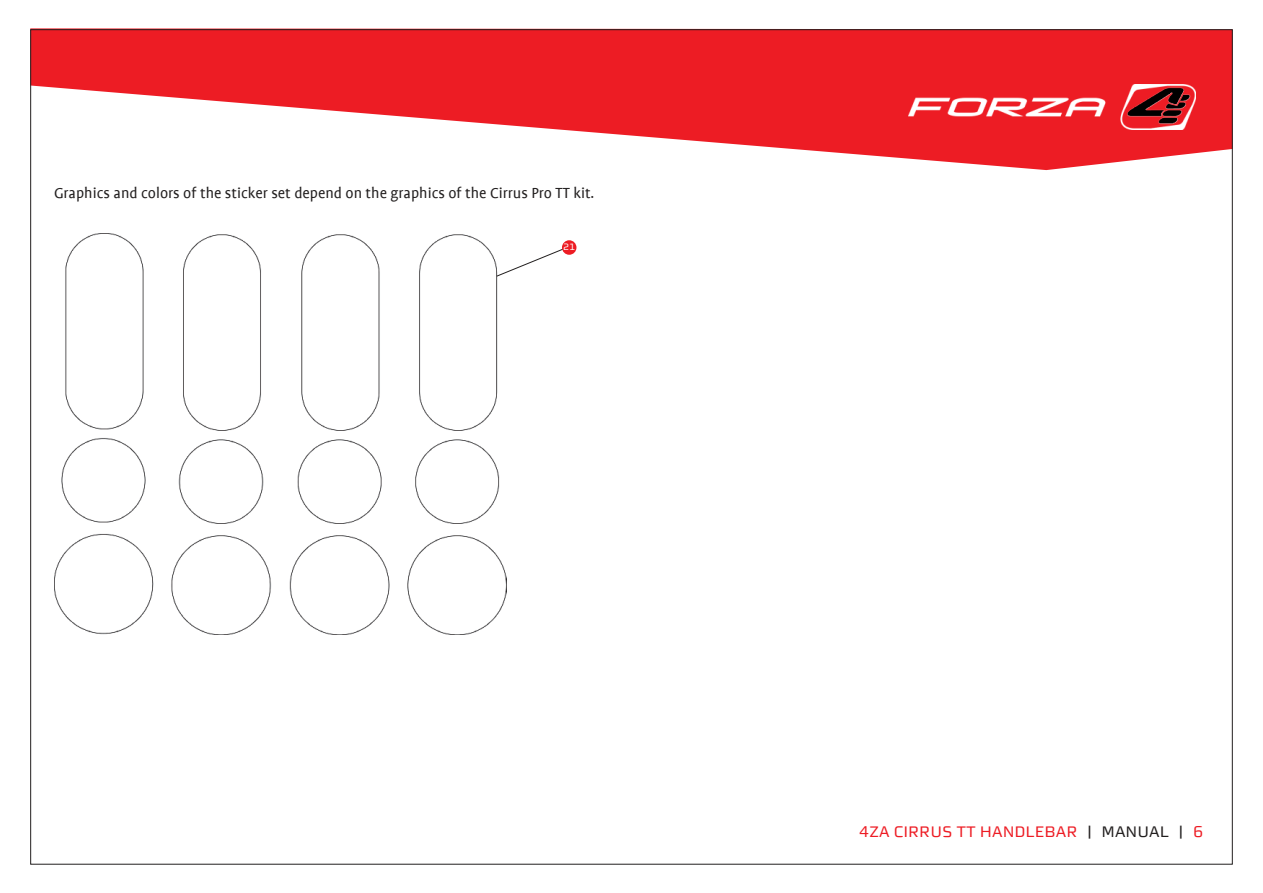
<style>
.page{position:relative;width:1263px;height:893px;background:#fff}
.page>*{position:absolute;margin:0;border:0;box-sizing:border-box;transform-origin:0 0}
.t1{font:18px "Morgan Sn Caps";color:#ed1c24}
.t2{font:16.5px "Profile";color:#221f1f}
.t3{font:10.65px "Morgan Sn Caps";color:#fff}
.s1{color:#221f1f}
</style>
<div class="page">
<svg style="left:30px;top:28px;width:1201px;height:142px;fill:#ed1c24"></svg>
<img style="left:908px;top:84px;width:288px;height:46px">
<img style="left:54px;top:234px;width:452px;height:401px">
<svg style="left:496px;top:246px;width:69px;height:31px"></svg>
<div style="left:562px;top:240px;width:14px;height:15px;background:#ed1c24;border-radius:50%"></div>
<p class="t2" style="left:54px;top:186px;width:542px">Graphics and colors of the sticker set depend on the graphics of the Cirrus Pro TT kit.</p>
<p class="t3" style="left:563px;top:242px;width:14px">21</p>
<p class="t1" style="left:859px;top:823px;width:346px">4ZA CIRRUS TT HANDLEBAR <span class="s1">| MANUAL |</span> 6</p>
</div>
